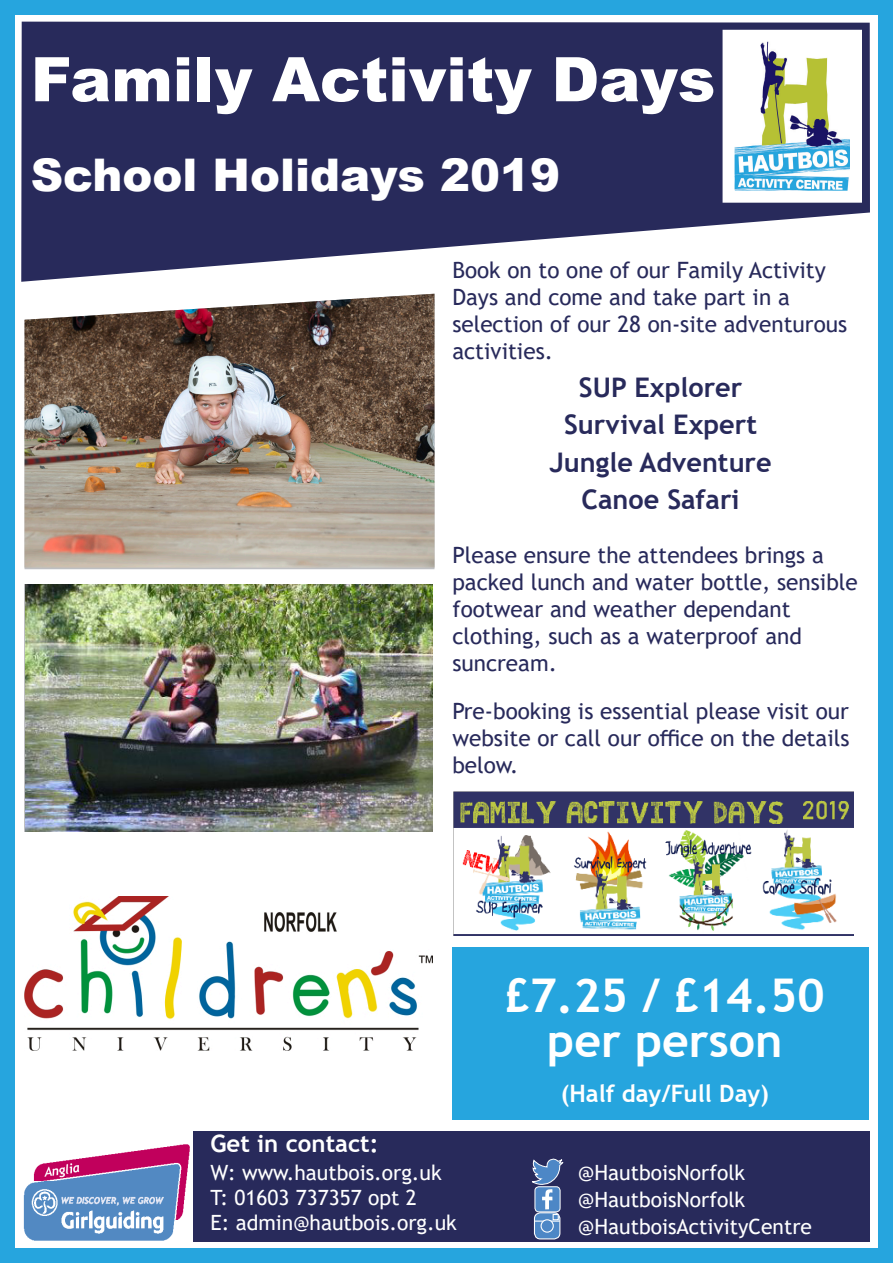
<style>
.page{position:relative;width:893px;height:1263px;background:#fff}
.page>*{position:absolute;margin:0;border:0;box-sizing:border-box;transform-origin:0 0}
.t1{font:900 61.5px "Arial";color:#fff}
.t2{font:700 46.5px "Trebuchet MS";color:#fff}
.t3{font:900 45px "Arial";color:#fff}
.t4{font:700 27px "Trebuchet MS";color:#282a5b}
.t5{font:700 24px "Trebuchet MS";color:#fff}
.t6{font:22.5px/27px "Trebuchet MS";color:#282a5b}
.t7{font:21px "Trebuchet MS";color:#fff}
</style>
<div class="page">
<div style="left:0;top:0;width:893px;height:1263px;border:15px solid #26a5de"></div>
<img style="left:25px;top:294px;width:409px;height:274px">
<img style="left:25px;top:584px;width:408px;height:247px">
<img style="left:24px;top:1144px;width:165px;height:97px">
<svg style="left:21px;top:22px;width:849px;height:260px;fill:#282a5b"></svg>
<img style="left:736px;top:43px;width:113px;height:147px">
<img style="left:25px;top:897px;width:408px;height:153px">
<div style="left:452px;top:947px;width:417px;height:173px;background:#26a5de"></div>
<div style="left:193px;top:1131px;width:677px;height:111px;background:#282a5b"></div>
<div style="left:534px;top:1213px;width:26px;height:26px;background:#4d87c6;border-radius:6px"></div>
<div style="left:534px;top:1212px;width:26px;height:27px;border:1px solid #fff;border-radius:6px"></div>
<hr style="left:535px;top:1220px;width:25px;height:2px;background:#fff">
<svg style="left:532px;top:1158px;width:32px;height:63px"></svg>
<div style="left:541px;top:1220px;width:12px;height:12px;background:#4d87c6;border-radius:50%"></div>
<div style="left:541px;top:1219px;width:13px;height:14px;border:1px solid #fff;border-radius:50%"></div>
<img style="left:454px;top:791px;width:399px;height:144px">
<p class="t1" style="left:31px;top:35px;width:686px">Family Activity Days</p>
<p class="t3" style="left:31px;top:143px;width:531px">School Holidays 2019</p>
<p class="t6" style="left:452px;top:256px;width:396px">Book on to one of our Family Activity<br>Days and come and take part in a selection of our 28 on-site adventurous activities.</p>
<p class="t4" style="left:579px;top:370px;width:165px">SUP Explorer</p>
<p class="t4" style="left:564px;top:408px;width:194px">Survival Expert</p>
<p class="t4" style="left:550px;top:445px;width:224px">Jungle Adventure</p>
<p class="t4" style="left:582px;top:483px;width:159px">Canoe Safari</p>
<p class="t6" style="left:452px;top:541px;width:407px">Please ensure the attendees brings a packed lunch and water bottle, sensible footwear and weather dependant clothing, such as a waterproof and suncream.</p>
<p class="t6" style="left:452px;top:697px;width:399px;text-align:justify">Pre-booking is essential please visit our website or call our office on the details below.</p>
<p class="t5" style="left:211px;top:1128px;width:170px">Get in contact:</p>
<p class="t7" style="left:211px;top:1159px;width:233px">W: www.hautbois.org.uk</p>
<p class="t7" style="left:211px;top:1184px;width:208px">T: 01603 737357 opt 2</p>
<p class="t7" style="left:211px;top:1210px;width:248px">E: admin@hautbois.org.uk</p>
<p class="t2" style="left:505px;top:966px;width:321px">£7.25 / £14.50</p>
<p class="t2" style="left:547px;top:1011px;width:237px">per person</p>
<p class="t5" style="left:561px;top:1078px;width:210px">(Half day/Full Day)</p>
<p class="t7" style="left:578px;top:1159px;width:168px">@HautboisNorfolk</p>
<p class="t7" style="left:578px;top:1186px;width:168px">@HautboisNorfolk</p>
<p class="t7" style="left:578px;top:1213px;width:235px">@HautboisActivityCentre</p>
</div>
